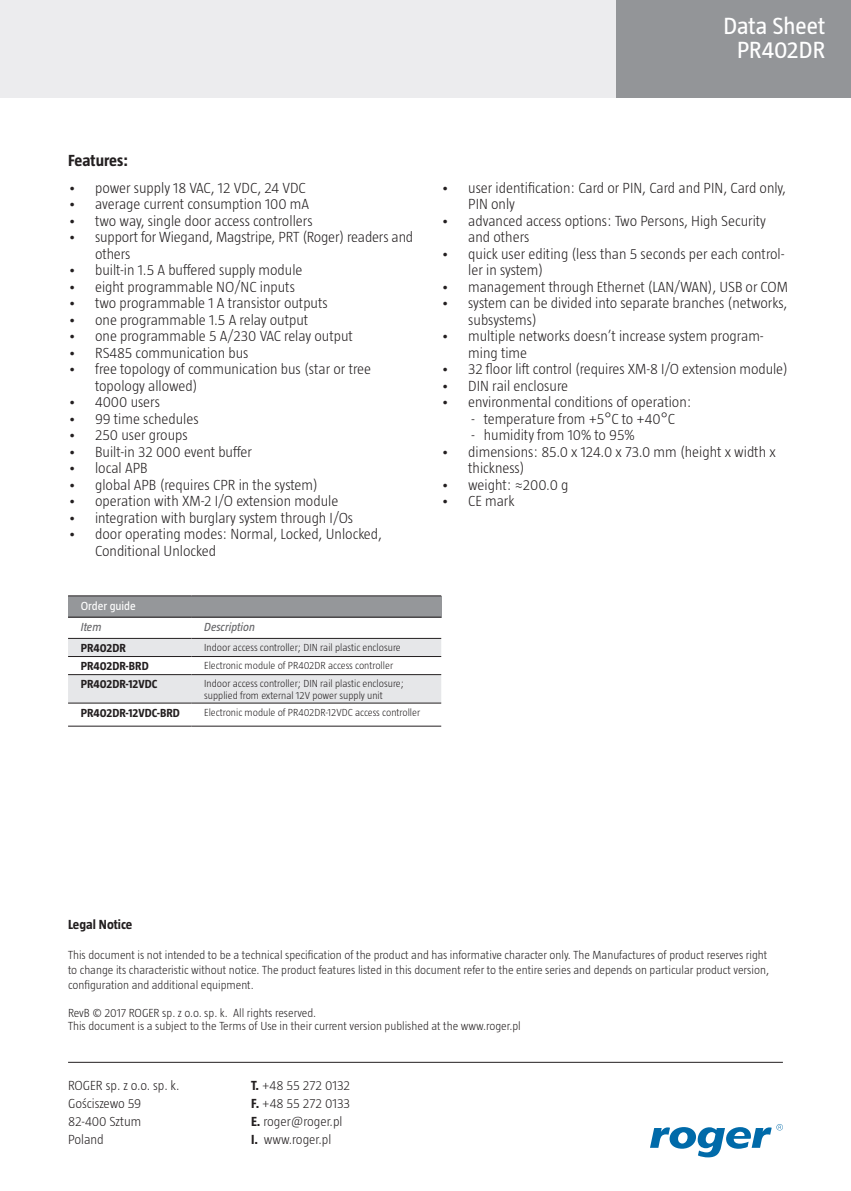
<style>
.page{position:relative;width:851px;height:1191px;background:#fff}
.page>*{position:absolute;margin:0;border:0;box-sizing:border-box;transform-origin:0 0}
.t1{font:300 24px/24px "Taz";color:#fff;text-align:right}
.t2{font:24px/24px "Taz";color:#fff;text-align:center}
.t3{font:700 16.5px "Taz";color:#231f20}
.t4{font:300 15px/16.5px "Taz";color:#231f20}
.t5{font:300 13.5px/18px "Taz";color:#231f20}
.t6{font:700 13.5px "Taz";color:#231f20}
.t7{font:300 12px/15px "Taz";color:#231f20}
.t8{font:700 12px "Taz";color:#231f20}
.t9{font:italic 12px "Taz";color:#636366}
.t10{font:12px "Taz";color:#fff}
.t11{font:300 10.5px/11.6px "Taz";color:#231f20}
.s1{font-weight:700}
</style>
<div class="page">
<div style="left:612px;top:0;width:238px;height:98px;background:#939598"></div>
<div style="left:0;top:0;width:615px;height:97px;background:#ececee"></div>
<svg style="left:650px;top:1124px;width:132px;height:33px"></svg>
<div style="left:68px;top:596px;width:373px;height:21px;background:#95979a"></div>
<svg style="left:68px;top:639px;width:373px;height:87px"></svg>
<hr style="left:68px;top:638px;width:123px;height:1px;background:#231f20">
<hr style="left:191px;top:638px;width:250px;height:1px;background:#231f20">
<hr style="left:68px;top:656px;width:123px;height:1px;background:#231f20">
<hr style="left:191px;top:656px;width:250px;height:1px;background:#231f20">
<hr style="left:68px;top:674px;width:123px;height:1px;background:#231f20">
<hr style="left:191px;top:674px;width:250px;height:1px;background:#231f20">
<hr style="left:68px;top:703px;width:123px;height:1px;background:#231f20">
<hr style="left:191px;top:703px;width:250px;height:1px;background:#231f20">
<hr style="left:68px;top:595px;width:123px;height:1px;background:#231f20">
<hr style="left:191px;top:595px;width:250px;height:1px;background:#231f20">
<hr style="left:68px;top:726px;width:123px;height:1px;background:#231f20">
<hr style="left:68px;top:617px;width:123px;height:1px;background:#231f20">
<hr style="left:191px;top:726px;width:250px;height:1px;background:#231f20">
<hr style="left:191px;top:617px;width:250px;height:1px;background:#231f20">
<hr style="left:68px;top:1062px;width:714px;height:1px;background:#231f20">
<h1 class="t2" style="left:723px;top:14px;width:103px">Data Sheet<br>PR402DR</h1>
<h1 class="t1" style="left:686px;top:20px;width:136px">Kontrolery serii<br>PRxx1</h1>
<p class="t3" style="left:68px;top:151px;width:62px">Features:</p>
<p class="t4" style="left:68px;top:179px;width:239px">• power supply 18 VAC, 12 VDC, 24 VDC</p>
<p class="t4" style="left:68px;top:196px;width:243px">• average current consumption 100 mA</p>
<p class="t4" style="left:68px;top:212px;width:246px">• two way, single door access controllers</p>
<p class="t4" style="left:95px;top:229px;width:319px;text-indent:-27px">• support for Wiegand, Magstripe, PRT (Roger) readers and others</p>
<p class="t4" style="left:68px;top:262px;width:236px">• built-in 1.5 A buffered supply module</p>
<p class="t4" style="left:68px;top:278px;width:228px">• eight programmable NO/NC inputs</p>
<p class="t4" style="left:68px;top:295px;width:261px">• two programmable 1 A transistor outputs</p>
<p class="t4" style="left:68px;top:311px;width:242px">• one programmable 1.5 A relay output</p>
<p class="t4" style="left:68px;top:328px;width:286px">• one programmable 5 A/230 VAC relay output</p>
<p class="t4" style="left:68px;top:344px;width:182px">• RS485 communication bus</p>
<p class="t4" style="left:95px;top:361px;width:277px;text-indent:-27px">• free topology of communication bus (star or tree topology allowed)</p>
<p class="t4" style="left:68px;top:394px;width:93px">• 4000 users</p>
<p class="t4" style="left:68px;top:410px;width:132px">• 99 time schedules</p>
<p class="t4" style="left:68px;top:427px;width:121px">• 250 user groups</p>
<p class="t4" style="left:68px;top:443px;width:185px">• Built-in 32 000 event buffer</p>
<p class="t4" style="left:68px;top:460px;width:81px">• local APB</p>
<p class="t4" style="left:68px;top:476px;width:251px">• global APB (requires CPR in the system)</p>
<p class="t4" style="left:68px;top:493px;width:272px">• operation with XM-2 I/O extension module</p>
<p class="t4" style="left:68px;top:509px;width:287px">• integration with burglary system through I/Os</p>
<p class="t4" style="left:95px;top:526px;width:288px;text-indent:-27px">• door operating modes: Normal, Locked, Unlocked,<br>Conditional Unlocked</p>
<p class="t10" style="left:81px;top:599px;width:57px">Order guide</p>
<p class="t9" style="left:81px;top:620px;width:22px">Item</p>
<p class="t9" style="left:204px;top:620px;width:52px">Description</p>
<p class="t8" style="left:81px;top:641px;width:47px">PR402DR</p>
<p class="t11" style="left:204px;top:641px;width:198px">Indoor access controller; DIN rail plastic enclosure</p>
<p class="t8" style="left:81px;top:659px;width:69px">PR402DR-BRD</p>
<p class="t11" style="left:204px;top:659px;width:190px">Electronic module of PR402DR access controller</p>
<p class="t8" style="left:81px;top:677px;width:78px">PR402DR-12VDC</p>
<p class="t11" style="left:204px;top:678px;width:201px">Indoor access controller; DIN rail plastic enclosure; supplied from external 12V power supply unit</p>
<p class="t8" style="left:81px;top:706px;width:101px">PR402DR-12VDC-BRD</p>
<p class="t11" style="left:204px;top:706px;width:217px">Electronic module of PR402DR-12VDC access controller</p>
<p class="t4" style="left:468px;top:179px;width:319px;text-indent:-27px">• user identification: Card or PIN, Card and PIN, Card only,<br>PIN only</p>
<p class="t4" style="left:468px;top:212px;width:299px;text-indent:-27px">• advanced access options: Two Persons, High Security and others</p>
<p class="t4" style="left:468px;top:245px;width:318px;text-indent:-27px">• quick user editing (less than 5 seconds per each control&shy;ler in system)</p>
<p class="t4" style="left:441px;top:278px;width:348px">• management through Ethernet (LAN/WAN), USB or COM</p>
<p class="t4" style="left:468px;top:295px;width:320px;text-indent:-27px">• system can be divided into separate branches (networks, subsystems)</p>
<p class="t4" style="left:468px;top:328px;width:297px;text-indent:-27px">• multiple networks doesn’t increase system program&shy;ming time</p>
<p class="t4" style="left:441px;top:361px;width:348px">• 32 floor lift control (requires XM-8 I/O extension module)</p>
<p class="t4" style="left:441px;top:377px;width:128px">• DIN rail enclosure</p>
<p class="t4" style="left:441px;top:394px;width:252px">• environmental conditions of operation:</p>
<p class="t4" style="left:471px;top:410px;width:205px">- temperature from +5°C to +40°C</p>
<p class="t4" style="left:471px;top:427px;width:165px">- humidity from 10% to 95%</p>
<p class="t4" style="left:468px;top:443px;width:309px;text-indent:-27px">• dimensions: 85.0 x 124.0 x 73.0 mm (height x width x thickness)</p>
<p class="t4" style="left:441px;top:476px;width:129px">• weight: ≈200.0 g</p>
<p class="t4" style="left:441px;top:493px;width:75px">• CE mark</p>
<p class="t6" style="left:68px;top:916px;width:66px">Legal Notice</p>
<p class="t7" style="left:68px;top:946px;width:702px">This document is not intended to be a technical specification of the product and has informative character only. The Manufactures of product reserves right to change its characteristic without notice. The product features listed in this document refer to the entire series and depends on particular product version, configuration and additional equipment.</p>
<p class="t7" style="left:68px;top:1006px;width:454px;line-height:13.2px">RevB © 2017 ROGER sp. z o.o. sp. k. All rights reserved.<br>This document is a subject to the Terms of Use in their current version published at the www.roger.pl</p>
<p class="t5" style="left:68px;top:1076px;width:113px">ROGER sp. z o.o. sp. k.<br>Gościszewo 59<br>82-400 Sztum<br>Poland</p>
<p class="t5" style="left:251px;top:1076px;width:101px"><span class="s1">T.</span> +48 55 272 0132<br><span class="s1">F.</span> +48 55 272 0133<br><span class="s1">E.</span> roger@roger.pl<br><span class="s1">I.</span> www.roger.pl</p>
</div>
